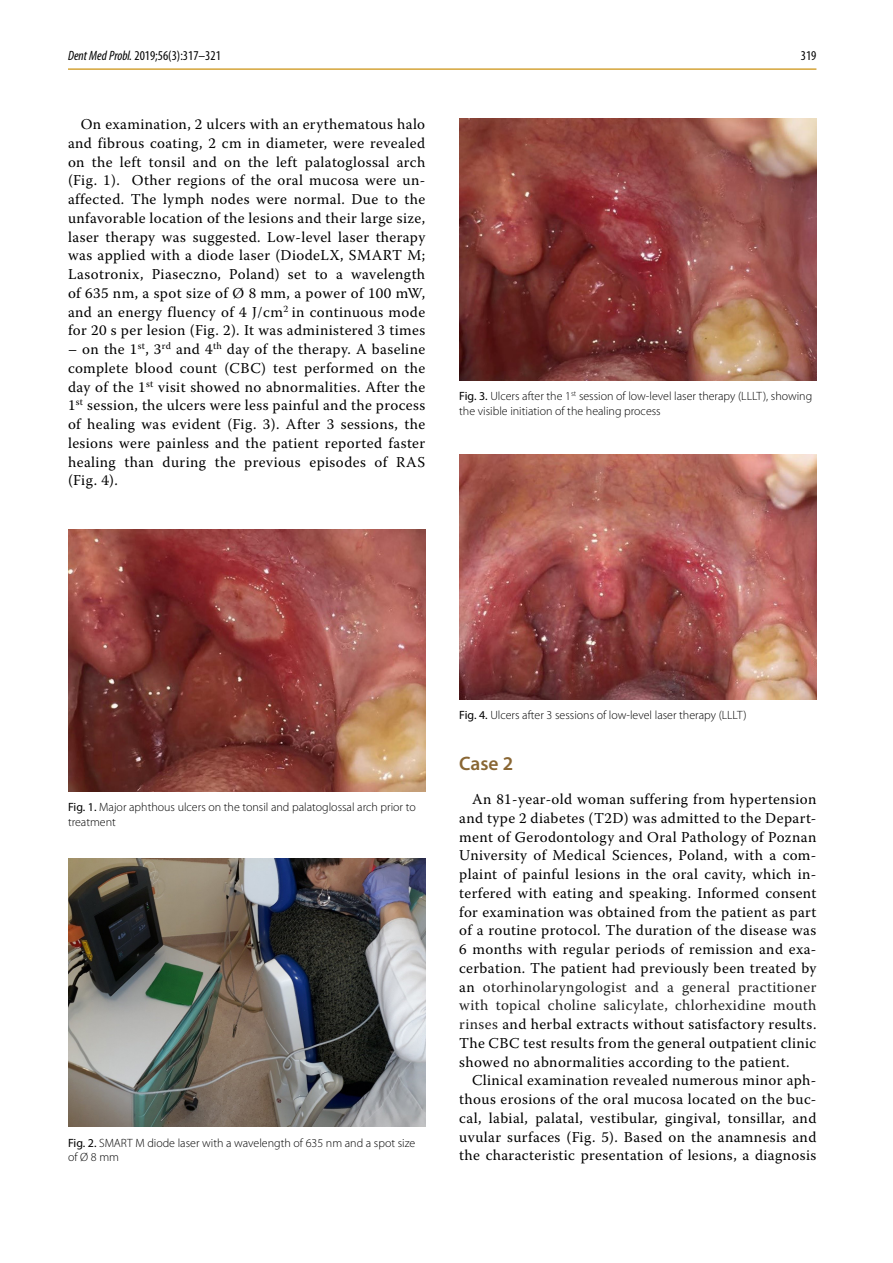
<style>
.page{position:relative;width:893px;height:1263px;background:#fff}
.page>*{position:absolute;margin:0;border:0;box-sizing:border-box;transform-origin:0 0}
.t1{font:600 19.5px "Myriad Pro";color:#896633}
.t2{font:15px/18.8px "Warnock Pro";letter-spacing:.025em;color:#000;text-align:justify}
.t3{font:condensed 13.5px "Myriad Pro";color:#000}
.t4{font:300 12px/14.4px "Myriad Pro";color:#000}
.s1{font-style:italic}
.s2{font-weight:400}
.s3{color:#222}
</style>
<div class="page">
<hr style="left:68px;top:68px;width:748px;height:2px;background:#d5a439">
<img style="left:68px;top:530px;width:357px;height:261px">
<img style="left:459px;top:118px;width:357px;height:263px">
<img style="left:68px;top:859px;width:357px;height:268px">
<img style="left:459px;top:455px;width:357px;height:244px">
<p class="t3" style="left:68px;top:47px;width:154px"><span class="s1">Dent Med Probl.</span> 2019;56(3):317–321</p>
<p class="t3" style="left:801px;top:47px;width:17px">319</p>
<p class="t2" style="left:68px;top:114px;width:359px;text-indent:13px">On examination, 2 ulcers with an erythematous halo and fibrous coating, 2 cm in diameter, were revealed on the left tonsil and on the left palatoglossal arch (Fig. 1). Other regions of the oral mucosa were un&shy;affected. The lymph nodes were normal. Due to the unfavorable location of the lesions and their large size, laser therapy was suggested. Low-level laser therapy was applied with a diode laser (DiodeLX, SMART M; Lasotronix, Piaseczno, Poland) set to a wavelength of 635 nm, a spot size of Ø 8 mm, a power of 100 mW, and an energy fluency of 4 J/cm<sup>2</sup> in continuous mode for 20 s per lesion (Fig. 2). It was administered 3 times</p>
<p class="t2" style="left:68px;top:339px;width:359px">– on the 1<sup>st</sup>, 3<sup>rd</sup> and 4<sup>th</sup> day of the therapy. A baseline complete blood count (CBC) test performed on the day of the 1<sup>st</sup> visit showed no abnormalities. After the 1<sup>st</sup> session, the ulcers were less painful and the process of healing was evident (Fig. 3). After 3 sessions, the lesions were painless and the patient reported faster healing than during the previous episodes of RAS (Fig. 4).</p>
<p class="t4" style="left:459px;top:389px;width:354px"><span class="s2">Fig. 3.</span> Ulcers after the 1<sup>st</sup> session of low-level laser therapy (LLLT), showing the visible initiation of the healing process</p>
<p class="t4" style="left:68px;top:800px;width:349px"><span class="s2">Fig. 1.</span> Major aphthous ulcers on the tonsil and palatoglossal arch prior to treatment</p>
<p class="t4" style="left:68px;top:1135px;width:349px"><span class="s2">Fig. 2.</span> SMART M diode laser with a wavelength of 635 nm and a spot size of Ø 8 mm</p>
<p class="t4" style="left:459px;top:707px;width:289px"><span class="s2">Fig. 4.</span> Ulcers after 3 sessions of low-level laser therapy (LLLT)</p>
<h1 class="t1" style="left:459px;top:751px;width:55px">Case 2</h1>
<p class="t2" style="left:459px;top:789px;width:359px;text-indent:13px">An 81-year-old woman suffering from hypertension and type 2 diabetes (T2D) was admitted to the Depart&shy;ment of Gerodontology and Oral Pathology of Poznan University of Medical Sciences, Poland, with a com&shy;plaint of painful lesions in the oral cavity, which in&shy;terfered with eating and speaking. Informed consent for examination was obtained from the patient as part of a routine protocol. The duration of the disease was 6 months with regular periods of remission and exa&shy;cerbation. The patient had previously been treated by an <span class="s3">otorhinolaryngologist and a general practitioner with topical choline salicylate, chlorhexidine mouth rinses</span> and herbal extracts without satisfactory results.<br>The CBC test results from the general outpatient clinic showed no abnormalities according to the patient.</p>
<p class="t2" style="left:459px;top:1071px;width:359px;text-indent:13px">Clinical examination revealed numerous minor aph&shy;thous erosions of the oral mucosa located on the buc&shy;cal, labial, palatal, vestibular, gingival, tonsillar, and uvular surfaces (Fig. 5). Based on the anamnesis and the characteristic presentation of lesions, a diagnosis</p>
</div>
